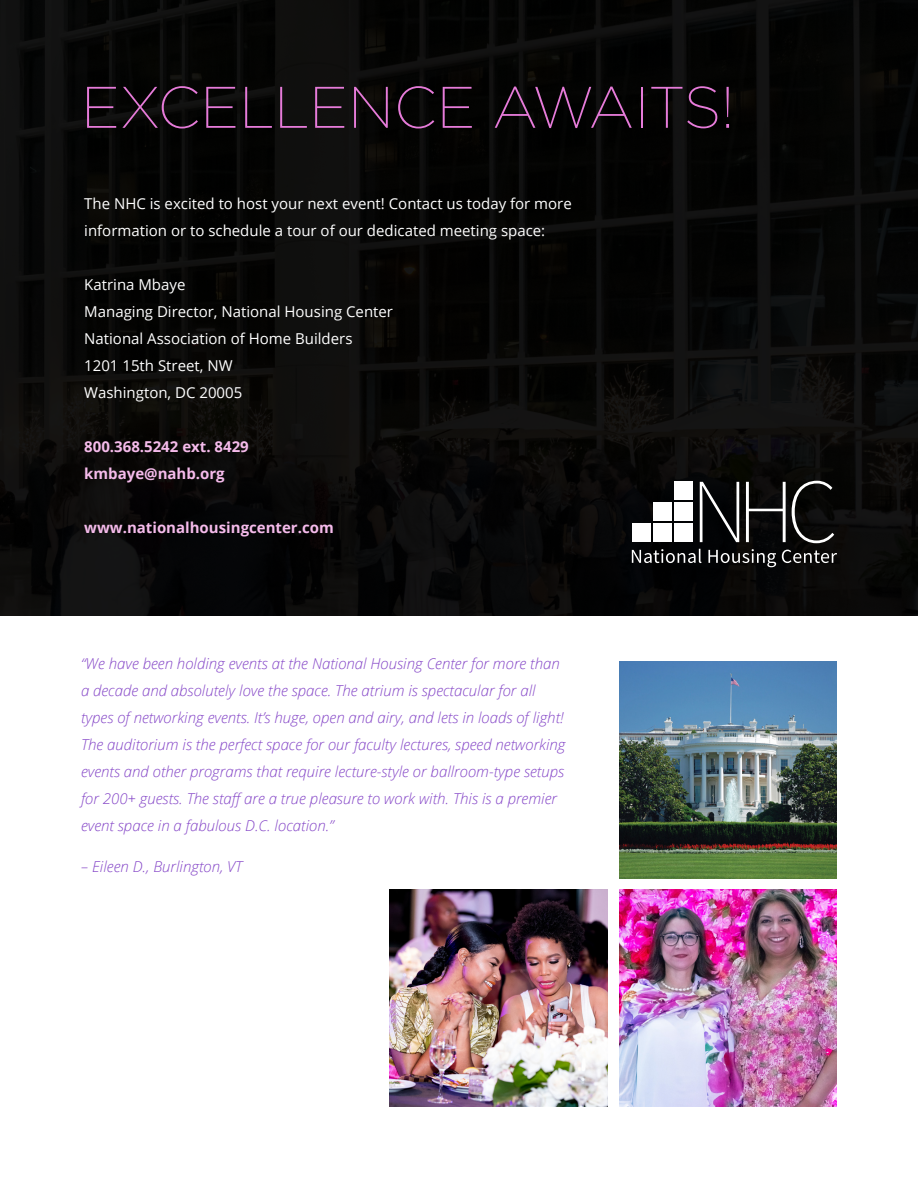
<style>
.page{position:relative;width:918px;height:1188px;background:#fff}
.page>*{position:absolute;margin:0;border:0;box-sizing:border-box;transform-origin:0 0}
.t1{font:200 58.5px "Gotham";color:#e67bd9}
.t2{font:italic 300 15px/27px "Open Sans";color:#8445c7}
.t3{font:15px/27px "Open Sans";color:#fff}
.t4{font:700 15px/27px "Open Sans";color:#f5bbeb}
</style>
<div class="page">
<img style="left:0;top:0;width:918px;height:616px">
<svg style="left:700px;top:482px;width:39px;height:60px"></svg>
<svg style="left:746px;top:482px;width:40px;height:60px;background:#353435"></svg>
<svg style="left:792px;top:481px;width:42px;height:62px;background:#282827"></svg>
<div style="left:674px;top:524px;width:19px;height:18px;background:#fff"></div>
<div style="left:674px;top:503px;width:19px;height:18px;background:#fff"></div>
<div style="left:653px;top:524px;width:19px;height:18px;background:#fff"></div>
<div style="left:632px;top:524px;width:19px;height:18px;background:#fff"></div>
<div style="left:653px;top:503px;width:19px;height:18px;background:#fff"></div>
<div style="left:674px;top:482px;width:19px;height:18px;background:#fff"></div>
<svg style="left:632px;top:549px;width:69px;height:14px"></svg>
<svg style="left:708px;top:549px;width:68px;height:18px"></svg>
<svg style="left:782px;top:550px;width:55px;height:13px"></svg>
<img style="left:620px;top:890px;width:217px;height:217px">
<img style="left:620px;top:661px;width:217px;height:218px">
<img style="left:390px;top:890px;width:217px;height:217px">
<h1 class="t1" style="left:81px;top:71px;width:654px">EXCELLENCE AWAITS!</h1>
<p class="t3" style="left:84px;top:190px;width:489px">The NHC is excited to host your next event! Contact us today for more information or to schedule a tour of our dedicated meeting space:</p>
<p class="t3" style="left:84px;top:271px;width:310px">Katrina Mbaye<br>Managing Director, National Housing Center<br>National Association of Home Builders<br>1201 15th Street, NW<br>Washington, DC 20005</p>
<p class="t4" style="left:84px;top:433px;width:166px">800.368.5242 ext. 8429 kmbaye@nahb.org</p>
<p class="t4" style="left:84px;top:514px;width:251px">www.nationalhousingcenter.com</p>
<p class="t2" style="left:81px;top:650px;width:486px">“We have been holding events at the National Housing Center for more than a decade and absolutely love the space. The atrium is spectacular for all types of networking events. It’s huge, open and airy, and lets in loads of light!<br>The auditorium is the perfect space for our faculty lectures, speed networking events and other programs that require lecture-style or ballroom-type setups for 200+ guests. The staff are a true pleasure to work with. This is a premier event space in a fabulous D.C. location.”</p>
<p class="t2" style="left:81px;top:852px;width:163px">– Eileen D., Burlington, VT</p>
</div>
